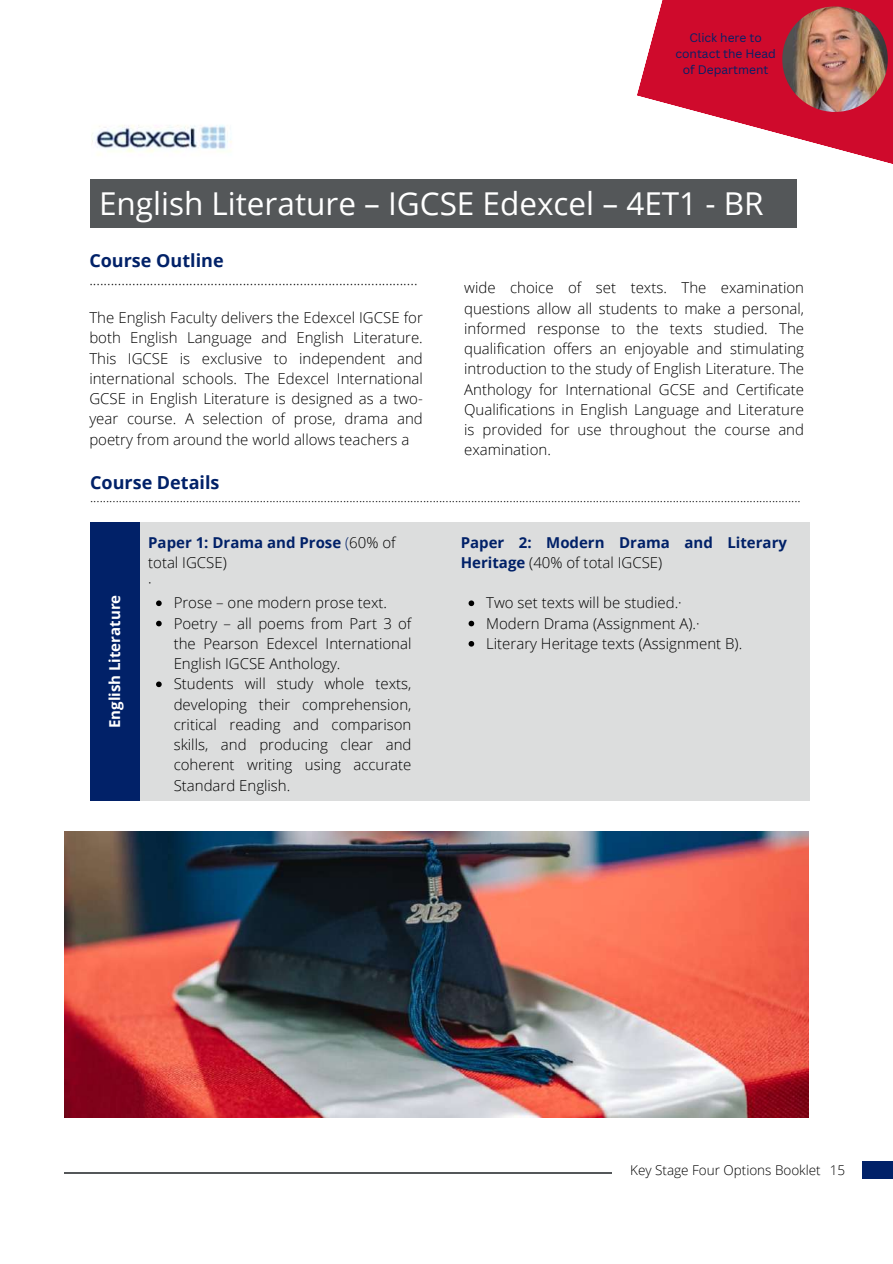
<style>
.page{position:relative;width:893px;height:1264px;background:#fff}
.page>*{position:absolute;margin:0;border:0;box-sizing:border-box;transform-origin:0 0}
.t1{font:31.5px "Open Sans";color:#fff}
.t2{font:700 18px "Open Sans";color:#012168}
.t3{font:300 15px/20.2px "Open Sans";color:#000;text-align:justify}
.t4{font:700 15px/20.2px "Open Sans";color:#012168}
.t5{font:700 15px "Open Sans";color:#fff}
.t6{font:300 13.5px "Open Sans";color:#000}
.t7{font:12px/16px "Canva Sans";color:#012168;text-align:center}
.s1{font-weight:300}
.s2{font-weight:300;color:#000}
</style>
<div class="page">
<img style="left:65px;top:831px;width:743px;height:285px">
<svg style="left:637px;top:0;width:255px;height:223px;fill:#cf0a2c"></svg>
<div style="left:90px;top:179px;width:706px;height:48px;background:#545759"></div>
<div style="left:90px;top:522px;width:719px;height:278px;background:#dcdddd"></div>
<div style="left:90px;top:522px;width:50px;height:278px;background:#012168"></div>
<hr style="left:65px;top:1172px;width:546px;height:1px;background:#545759">
<div style="left:862px;top:1161px;width:30px;height:17px;background:#012168"></div>
<img style="left:91px;top:125px;width:141px;height:30px">
<img style="left:780px;top:4px;width:109px;height:110px">
<svg style="left:156px;top:600px;width:6px;height:6px"></svg>
<svg style="left:156px;top:620px;width:6px;height:6px"></svg>
<svg style="left:156px;top:681px;width:6px;height:6px"></svg>
<svg style="left:468px;top:600px;width:6px;height:6px"></svg>
<svg style="left:468px;top:620px;width:6px;height:6px"></svg>
<svg style="left:468px;top:641px;width:6px;height:5px"></svg>
<p class="t7" style="left:675px;top:29px;width:102px">Click here to contact the Head of Department</p>
<h1 class="t1" style="left:99px;top:181px;width:666px">English Literature – IGCSE Edexcel – 4ET1 - BR</h1>
<p class="t2" style="left:89px;top:247px;width:136px">Course Outline</p>
<p class="t3" style="left:89px;top:269px;width:330px">............................................................................................</p>
<p class="t3" style="left:89px;top:307px;width:335px">The English Faculty delivers the Edexcel IGCSE for both English Language and English Literature.<br>This IGCSE is exclusive to independent and international schools. The Edexcel International GCSE in English Literature is designed as a two&shy;year course. A selection of prose, drama and poetry from around the world allows teachers a</p>
<p class="t3" style="left:464px;top:277px;width:341px">wide choice of set texts. The examination questions allow all students to make a personal, informed response to the texts studied. The qualification offers an enjoyable and stimulating introduction to the study of English Literature. The Anthology for International GCSE and Certificate Qualifications in English Language and Literature is provided for use throughout the course and examination.</p>
<p class="t2" style="left:90px;top:469px;width:131px">Course Details</p>
<p class="t6" style="left:90px;top:488px;width:712px">..............................................................................................................................................................................................................................</p>
<p class="t4" style="left:148px;top:531px;width:249px">Paper 1: Drama and Prose <span class="s1">(</span><span class="s2">60% of total IGCSE)<br>·</span></p>
<p class="t3" style="left:174px;top:592px;width:239px;text-align:left">Prose – one modern prose text.<br>Poetry – all poems from Part 3 of the Pearson Edexcel International<br>English IGCSE Anthology.<br>Students will study whole texts, developing their comprehension, critical reading and comparison skills, and producing clear and coherent writing using accurate<br>Standard English.</p>
<p class="t4" style="left:460px;top:531px;width:328px">Paper 2: Modern Drama and Literary<br>Heritage <span class="s2">(40% of total IGCSE)</span></p>
<p class="t3" style="left:486px;top:592px;width:257px;text-align:left">Two set texts will be studied.·<br>Modern Drama (Assignment A).·<br>Literary Heritage texts (Assignment B).</p>
<p class="t5" style="left:104px;top:728px;width:135px;rotate:-90deg">English Literature</p>
<p class="t6" style="left:630px;top:1160px;width:216px">Key Stage Four Options Booklet 15</p>
</div>
